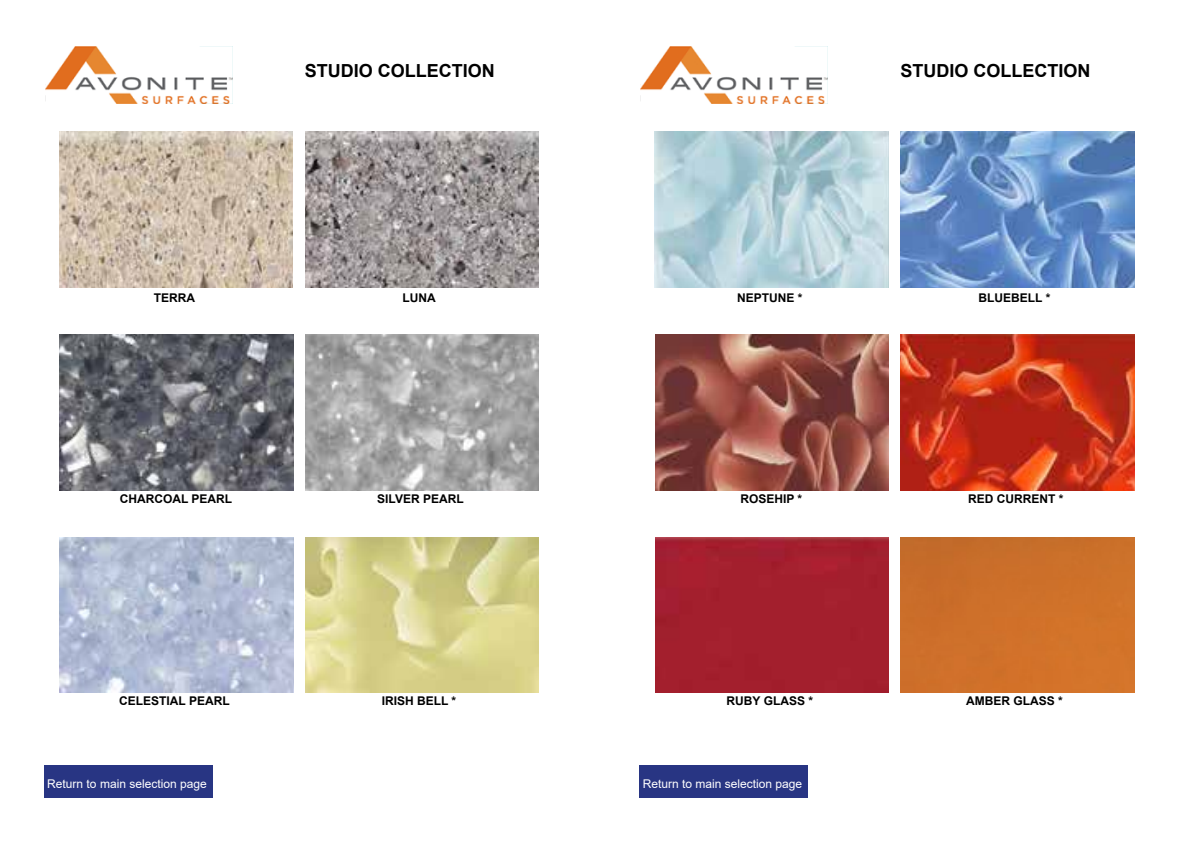
<style>
.page{position:relative;width:1191px;height:842px;background:#fff}
.page>*{position:absolute;margin:0;border:0;box-sizing:border-box;transform-origin:0 0}
.t1{font:700 18px "Arial";color:#000}
.t2{font:700 12px "Arial";color:#000}
.t3{font:12px "Arial";color:#fff}
</style>
<div class="page">
<img style="left:59px;top:132px;width:234px;height:155px">
<img style="left:305px;top:132px;width:234px;height:155px">
<img style="left:60px;top:334px;width:233px;height:156px">
<img style="left:305px;top:334px;width:234px;height:156px">
<img style="left:60px;top:537px;width:233px;height:156px">
<img style="left:305px;top:537px;width:234px;height:156px">
<img style="left:45px;top:47px;width:187px;height:57px">
<div style="left:44px;top:765px;width:169px;height:32px;background:#283583"></div>
<img style="left:655px;top:132px;width:233px;height:155px">
<img style="left:900px;top:132px;width:234px;height:155px">
<img style="left:655px;top:334px;width:233px;height:156px">
<img style="left:901px;top:334px;width:233px;height:156px">
<div style="left:655px;top:537px;width:233px;height:156px;background:#a31f2d"></div>
<div style="left:901px;top:537px;width:233px;height:156px;background:#ce702a"></div>
<img style="left:641px;top:47px;width:187px;height:57px">
<div style="left:639px;top:765px;width:169px;height:32px;background:#283583"></div>
<h1 class="t1" style="left:305px;top:64px;width:192px">STUDIO COLLECTION</h1>
<h1 class="t1" style="left:900px;top:64px;width:192px">STUDIO COLLECTION</h1>
<p class="t2" style="left:154px;top:293px;width:43px">TERRA</p>
<p class="t2" style="left:402px;top:293px;width:35px">LUNA</p>
<p class="t2" style="left:737px;top:293px;width:67px">NEPTUNE *</p>
<p class="t2" style="left:978px;top:293px;width:73px">BLUEBELL *</p>
<p class="t2" style="left:120px;top:495px;width:114px">CHARCOAL PEARL</p>
<p class="t2" style="left:377px;top:495px;width:88px">SILVER PEARL</p>
<p class="t2" style="left:740px;top:495px;width:63px">ROSEHIP *</p>
<p class="t2" style="left:968px;top:495px;width:97px">RED CURRENT *</p>
<p class="t2" style="left:119px;top:697px;width:112px">CELESTIAL PEARL</p>
<p class="t2" style="left:382px;top:697px;width:76px">IRISH BELL *</p>
<p class="t2" style="left:726px;top:697px;width:88px">RUBY GLASS *</p>
<p class="t2" style="left:966px;top:697px;width:98px">AMBER GLASS *</p>
<p class="t3" style="left:47px;top:779px;width:161px">Return to main selection page</p>
<p class="t3" style="left:643px;top:779px;width:161px">Return to main selection page</p>
</div>
